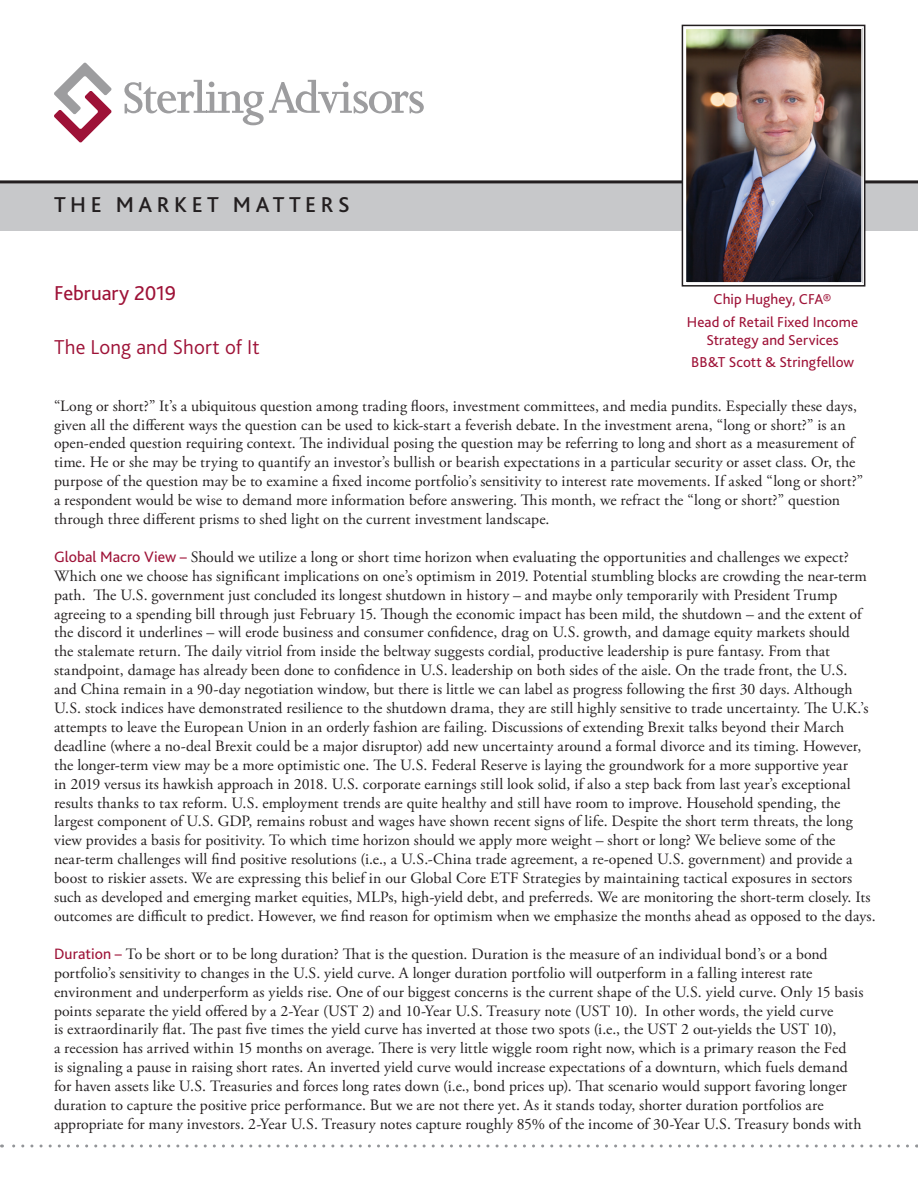
<style>
.page{position:relative;width:918px;height:1188px;background:#fff}
.page>*{position:absolute;margin:0;border:0;box-sizing:border-box;transform-origin:0 0}
.t1{font:500 22.5px "Bliss 2";letter-spacing:.2em;color:#231f20}
.t2{font:300 21px "Bliss 2";letter-spacing:.01em;color:#9e1237}
.t3{font:21px "Bliss 2";letter-spacing:-.005em;color:#9e1237}
.t4{font:15.75px/18.9px "Adobe Garamond Pro";letter-spacing:.005em;color:#231f20}
.t5{font:15px/22.4px "Bliss 2";letter-spacing:.005em;color:#9e1237;text-align:center}
.s1{font-weight:500}
.s2{font-family:"Bliss 2";color:#9e1237}
</style>
<div class="page">
<div style="left:0;top:182px;width:918px;height:48px;background:#c7c8ca"></div>
<hr style="left:0;top:180px;width:918px;height:3px;background:#231f20">
<svg style="left:2px;top:1144px;width:906px;height:4px"></svg>
<div style="left:682px;top:25px;width:183px;height:262px;border:2px solid #231f20"></div>
<img style="left:688px;top:30px;width:172px;height:251px">
<div style="left:685px;top:27px;width:178px;height:257px;border:2px solid #fff"></div>
<svg style="left:54px;top:63px;width:58px;height:79px"></svg>
<svg style="left:124px;top:80px;width:300px;height:45px"></svg>
<h1 class="t1" style="left:54px;top:191px;width:297px">THE MARKET MATT ERS</h1>
<h2 class="t3" style="left:54px;top:280px;width:124px">February 2019</h2>
<h2 class="t2" style="left:54px;top:334px;width:207px">The Long and Short of It</h2>
<p class="t5" style="left:687px;top:288px;width:173px">Chip Hughey, CFA<span class="s1">®<br></span>Head of Retail Fixed Income</p>
<p class="t5" style="left:691px;top:328px;width:164px">Strategy and Services<br>BB&amp;T Scott &amp; Stringfellow</p>
<p class="t4" style="left:54px;top:397px;width:811px">“Long or short?” It’s a ubiquitous question among trading floors, investment committees, and media pundits. Especially these days, given all the different ways the question can be used to kick-start a feverish debate. In the investment arena, “long or short?” is an open-ended question requiring context. The individual posing the question may be referring to long and short as a measurement of time. He or she may be trying to quantify an investor’s bullish or bearish expectations in a particular security or asset class. Or, the purpose of the question may be to examine a fixed income portfolio’s sensitivity to interest rate movements. If asked “long or short?” a respondent would be wise to demand more information before answering. This month, we refract the “long or short?” question through three different prisms to shed light on the current investment landscape.</p>
<p class="t4" style="left:54px;top:548px;width:823px"><span class="s2">Global Macro View –</span> Should we utilize a long or short time horizon when evaluating the opportunities and challenges we expect?<br>Which one we choose has significant implications on one’s optimism in 2019. Potential stumbling blocks are crowding the near-term path. The U.S. government just concluded its longest shutdown in history – and maybe only temporarily with President Trump agreeing to a spending bill through just February 15. Though the economic impact has been mild, the shutdown – and the extent of the discord it underlines – will erode business and consumer confidence, drag on U.S. growth, and damage equity markets should<br>the stalemate return. The daily vitriol from inside the beltway suggests cordial, productive leadership is pure fantasy. From that standpoint, damage has already been done to confidence in U.S. leadership on both sides of the aisle. On the trade front, the U.S.<br>and China remain in a 90-day negotiation window, but there is little we can label as progress following the first 30 days. Although U.S. stock indices have demonstrated resilience to the shutdown drama, they are still highly sensitive to trade uncertainty. The U.K.’s attempts to leave the European Union in an orderly fashion are failing. Discussions of extending Brexit talks beyond their March deadline (where a no-deal Brexit could be a major disruptor) add new uncertainty around a formal divorce and its timing. However, the longer-term view may be a more optimistic one. The U.S. Federal Reserve is laying the groundwork for a more supportive year<br>in 2019 versus its hawkish approach in 2018. U.S. corporate earnings still look solid, if also a step back from last year’s exceptional results thanks to tax reform. U.S. employment trends are quite healthy and still have room to improve. Household spending, the largest component of U.S. GDP, remains robust and wages have shown recent signs of life. Despite the short term threats, the long view provides a basis for positivity. To which time horizon should we apply more weight – short or long? We believe some of the near-term challenges will find positive resolutions (i.e., a U.S.-China trade agreement, a re-opened U.S. government) and provide a boost to riskier assets. We are expressing this belief in our Global Core ETF Strategies by maintaining tactical exposures in sectors such as developed and emerging market equities, MLPs, high-yield debt, and preferreds. We are monitoring the short-term closely. Its outcomes are difficult to predict. However, we find reason for optimism when we emphasize the months ahead as opposed to the days.</p>
<p class="t4" style="left:54px;top:945px;width:811px"><span class="s2">Duration –</span> To be short or to be long duration? That is the question. Duration is the measure of an individual bond’s or a bond portfolio’s sensitivity to changes in the U.S. yield curve. A longer duration portfolio will outperform in a falling interest rate environment and underperform as yields rise. One of our biggest concerns is the current shape of the U.S. yield curve. Only 15 basis points separate the yield offered by a 2-Year (UST 2) and 10-Year U.S. Treasury note (UST 10). In other words, the yield curve<br>is extraordinarily flat. The past five times the yield curve has inverted at those two spots (i.e., the UST 2 out-yields the UST 10),<br>a recession has arrived within 15 months on average. There is very little wiggle room right now, which is a primary reason the Fed<br>is signaling a pause in raising short rates. An inverted yield curve would increase expectations of a downturn, which fuels demand for haven assets like U.S. Treasuries and forces long rates down (i.e., bond prices up). That scenario would support favoring longer duration to capture the positive price performance. But we are not there yet. As it stands today, shorter duration portfolios are appropriate for many investors. 2-Year U.S. Treasury notes capture roughly 85% of the income of 30-Year U.S. Treasury bonds with</p>
</div>
